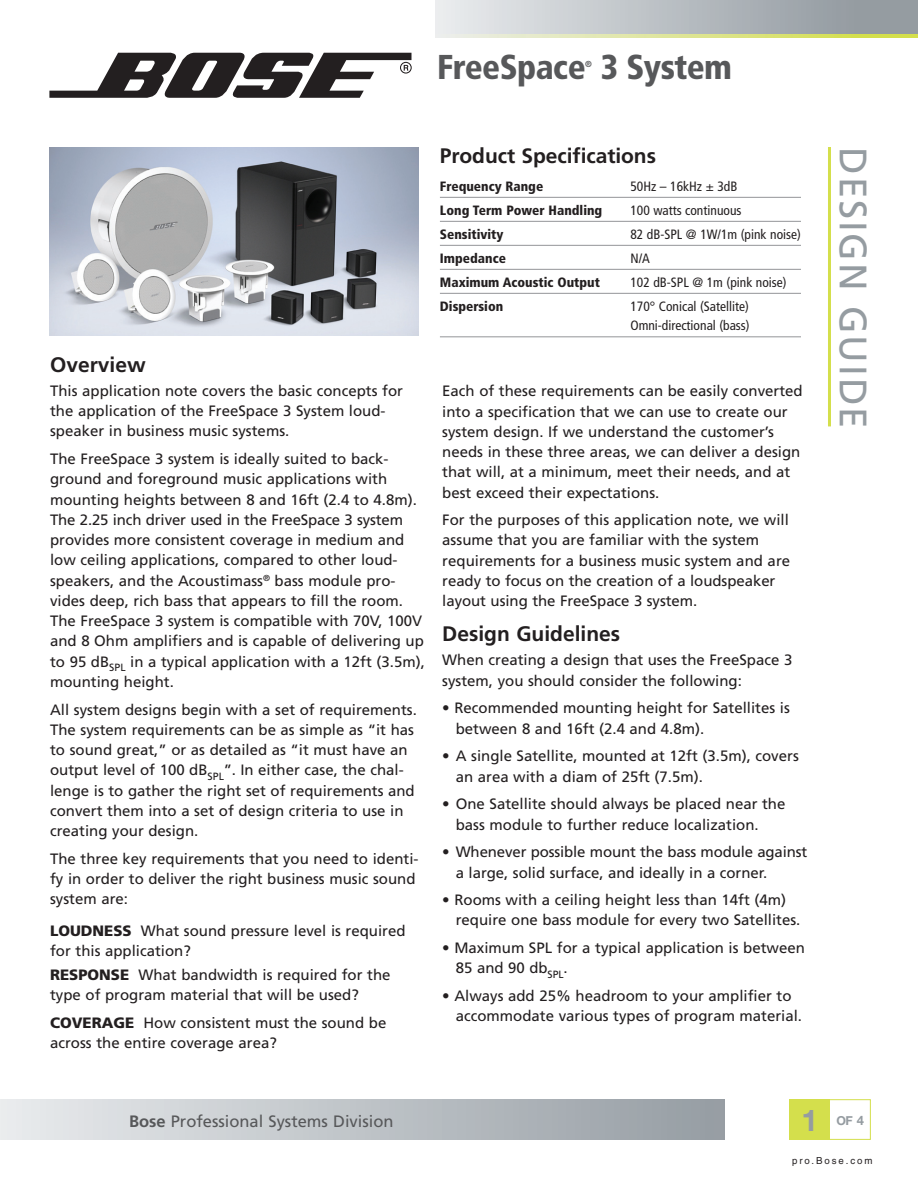
<style>
.page{position:relative;width:918px;height:1188px;background:#fff}
.page>*{position:absolute;margin:0;border:0;box-sizing:border-box;transform-origin:0 0}
.AppNote_Identifier_P{font:38.25px "Frutiger";letter-spacing:.05em;color:#959ca1}
.Title01{font:900 condensed 34.5px "Frutiger";letter-spacing:-.015em;color:#57585a}
.t1{font:700 30px "Helvetica Neue";color:#959ca1}
.Subhead{font:700 21px "Frutiger";color:#231f20}
.Subhead-2{font:700 20.85px "Frutiger";letter-spacing:-.005em;color:#231f20}
.t2{font:16.5px "Frutiger";color:#57585a}
.Body{font:15px/20.2px "Frutiger";color:#231f20}
.Bullets{font:15px/20.2px "Frutiger";color:#231f20}
.Subhead-3{font:15px/20.2px "Frutiger";color:#231f20}
.charts{font:condensed 13.5px/19.5px "Frutiger";color:#231f20}
.charts-2{font:900 condensed 13.5px "Frutiger";color:#231f20}
.t3{font:700 12.3px "Helvetica Neue";color:#959ca1}
.t4{font:9.75px "Helvetica";letter-spacing:.2em;color:#231f20}
.Title01-2{font:900 condensed 8.7px "Frutiger";color:#57585a}
.s1{font-weight:900}
.s2{font-size:21px}
.s3{font-weight:700}
.s4{font-size:13.05px}
</style>
<div class="page">
<hr style="left:828px;top:147px;width:3px;height:279px;background:#d4df4c">
<div style="left:435px;top:0;width:483px;height:37px;background:linear-gradient(to right,#ebedef,#d2dd3e)"></div>
<div style="left:435px;top:0;width:483px;height:34px;background:linear-gradient(to right,#e8ebed,#8a9298)"></div>
<svg style="left:49px;top:53px;width:363px;height:45px"></svg>
<div style="left:790px;top:1099px;width:81px;height:41px;border:1px solid #d4df4c"></div>
<div style="left:790px;top:1099px;width:40px;height:41px;background:#d4df4c"></div>
<div style="left:0;top:1099px;width:725px;height:41px;background:linear-gradient(to right,#e9ebed,#959ca3)"></div>
<hr style="left:440px;top:197px;width:361px;height:1px;background:#939598">
<hr style="left:440px;top:221px;width:361px;height:1px;background:#939598">
<hr style="left:440px;top:245px;width:361px;height:1px;background:#939598">
<hr style="left:440px;top:269px;width:361px;height:1px;background:#939598">
<hr style="left:440px;top:293px;width:361px;height:1px;background:#939598">
<hr style="left:440px;top:336px;width:361px;height:1px;background:#939598">
<img style="left:50px;top:148px;width:368px;height:188px">
<p class="Title01" style="left:437px;top:46px;width:296px">FreeSpace 3 System</p>
<p class="Title01-2" style="left:585px;top:58px;width:8px">®</p>
<p class="Subhead" style="left:50px;top:352px;width:97px">Overview</p>
<p class="Body" style="left:50px;top:380px;width:354px">This application note covers the basic concepts for the application of the FreeSpace 3 System loud&shy;speaker in business music systems.</p>
<p class="Body" style="left:50px;top:449px;width:376px">The FreeSpace 3 system is ideally suited to back&shy;ground and foreground music applications with mounting heights between 8 and 16ft (2.4 to 4.8m).<br>The 2.25 inch driver used in the FreeSpace 3 system provides more consistent coverage in medium and low ceiling applications, compared to other loud&shy;speakers, and the Acoustimass<sup>®</sup> bass module pro&shy;vides deep, rich bass that appears to fill the room.<br>The FreeSpace 3 system is compatible with 70V, 100V and 8 Ohm amplifiers and is capable of delivering up to 95 dB<sub>SPL</sub> in a typical application with a 12ft (3.5m), mounting height.</p>
<p class="Body" style="left:50px;top:699px;width:368px">All system designs begin with a set of requirements.<br>The system requirements can be as simple as “it has to sound great,” or as detailed as “it must have an output level of 100 dB<sub>SPL</sub>”. I n either case, the chal&shy;lenge is to gather the right set of requirements and convert them into a set of design criteria to use in creating your design.</p>
<p class="Body" style="left:50px;top:848px;width:370px">The three key requirements that you need to identi&shy;fy in order to deliver the right business music sound system are:</p>
<p class="Subhead-3" style="left:50px;top:920px;width:357px"><span class="s1">LOUDNESS</span> What sound pressure level is required for this application?</p>
<p class="Body" style="left:50px;top:965px;width:342px"><span class="s1">RESPONSE</span> What bandwidth is required for the type of program material that will be used?</p>
<p class="Body" style="left:50px;top:1012px;width:338px"><span class="s1">COVERAGE</span> How consistent must the sound be across the entire coverage area?</p>
<p class="Subhead-2" style="left:440px;top:144px;width:218px"><span class="s2">Prod</span>uct Specifications</p>
<p class="charts-2" style="left:440px;top:178px;width:105px">Frequency Range</p>
<p class="charts" style="left:630px;top:177px;width:109px">50Hz – 16kHz ± 3dB</p>
<p class="charts-2" style="left:440px;top:202px;width:164px">Long Term Power Handling</p>
<p class="charts" style="left:630px;top:201px;width:113px">100 watts continuous</p>
<p class="charts-2" style="left:440px;top:226px;width:65px">Sensitivity</p>
<p class="charts" style="left:630px;top:225px;width:172px">82 dB-SPL @ 1W/1m (pink noise)</p>
<p class="charts-2" style="left:440px;top:250px;width:68px">Impedance</p>
<p class="charts" style="left:630px;top:249px;width:21px">N/A</p>
<p class="charts-2" style="left:440px;top:274px;width:162px">Maximum Acoustic Output</p>
<p class="charts" style="left:630px;top:273px;width:158px">102 dB-SPL @ 1m (pink noise)</p>
<p class="charts-2" style="left:440px;top:298px;width:65px">Dispersion</p>
<p class="charts" style="left:630px;top:297px;width:121px">170° Conical (Satellite)<br>Omni-directional (bass)</p>
<p class="Body" style="left:442px;top:381px;width:362px">Each of these requirements can be easily converted into a specification that we can use to create our system design. If we understand the customer’s needs in these three areas, we can deliver a design that will, at a minimum, meet their needs, and at best exceed their expectations.</p>
<p class="Body" style="left:442px;top:510px;width:349px">For the purposes of this application note, we will assume that you are familiar with the system requirements for a business music system and are ready to focus on the creation of a loudspeaker layout using the FreeSpace 3 system.</p>
<p class="Subhead" style="left:442px;top:622px;width:179px">Design Guidelines</p>
<p class="Body" style="left:442px;top:650px;width:352px">When creating a design that uses the FreeSpace 3 system, you should consider the following:</p>
<p class="Bullets" style="left:456px;top:698px;width:336px;text-indent:-14px">• Recommended mounting height for Satellites is between 8 and 16ft (2.4 and 4.8m).</p>
<p class="Bullets" style="left:456px;top:746px;width:345px;text-indent:-14px">• A single Satellite, mounted at 12ft (3.5m), covers an area with a diam of 25ft (7.5m).</p>
<p class="Bullets" style="left:456px;top:794px;width:331px;text-indent:-14px">• One Satellite should always be placed near the bass module to further reduce localization.</p>
<p class="Bullets" style="left:456px;top:842px;width:353px;text-indent:-14px">• Whenever possible mount the bass module against a large, solid surface, and ideally in a corner.</p>
<p class="Bullets" style="left:456px;top:890px;width:346px;text-indent:-14px">• Rooms with a ceiling height less than 14ft (4m) require one bass module for every two Satellites.</p>
<p class="Bullets" style="left:456px;top:938px;width:351px;text-indent:-14px">• Maximum SPL for a typical application is between<br>85 and 90 db<sub>SPL</sub>.</p>
<p class="Bullets" style="left:456px;top:986px;width:348px;text-indent:-14px">• Always add 25% headroom to your amplifier to accommodate various types of program material.</p>
<p class="AppNote_Identifier_P" style="left:876px;top:147px;width:283px;rotate:90deg">Design Guide</p>
<p class="t2" style="left:129px;top:1112px;width:266px"><span class="s3">Bose</span> Professional Systems Division</p>
<p class="t1" style="left:802px;top:1102px;width:18px">1</p>
<p class="t3" style="left:836px;top:1113px;width:29px">OF <span class="s4">4</span></p>
<p class="t4" style="left:792px;top:1155px;width:82px">pro.Bose.com</p>
</div>
